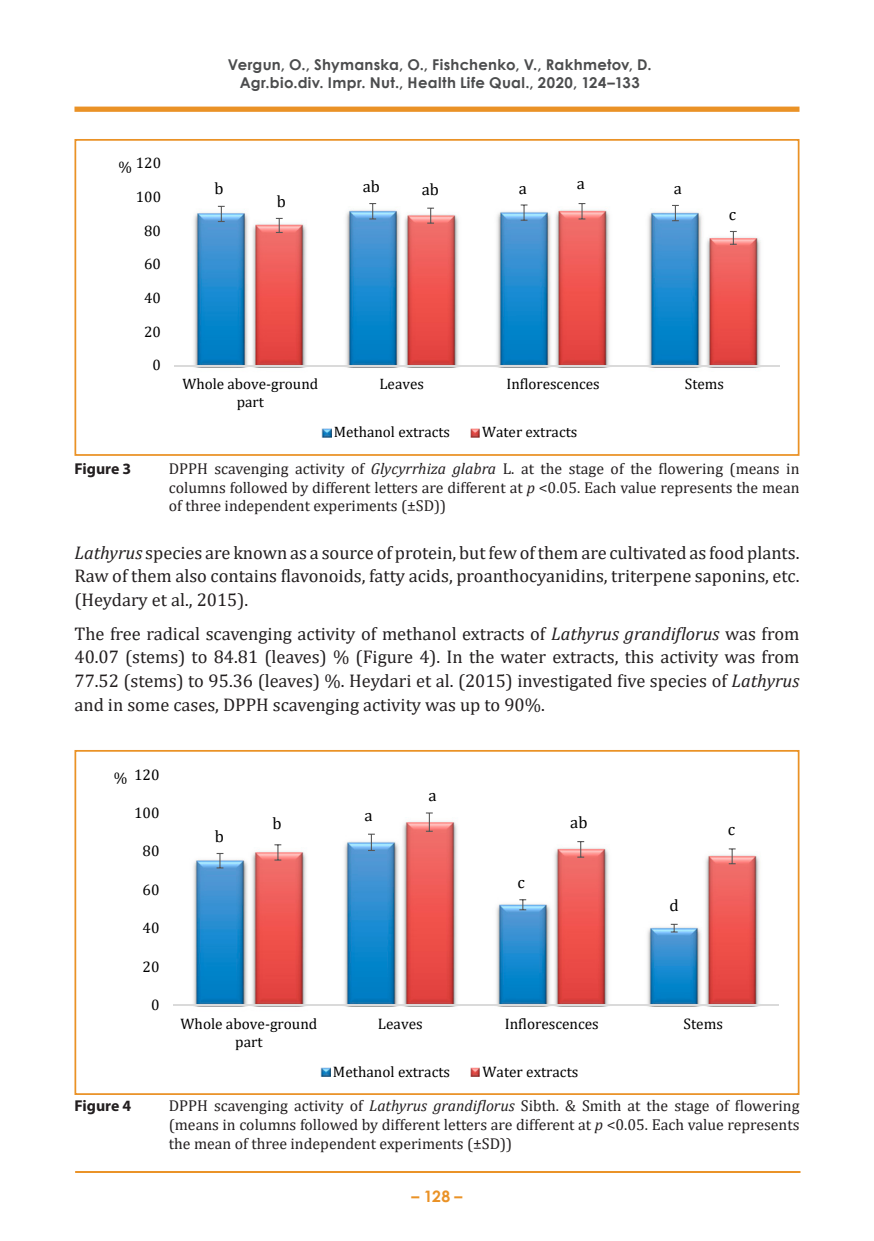
<style>
.page{position:relative;width:874px;height:1241px;background:#fff}
.page>*{position:absolute;margin:0;border:0;box-sizing:border-box;transform-origin:0 0}
.t1{font:18.38px/23.6px "Cambria";color:#231f20;text-align:justify}
.t2{font:16.8px "Cambria";color:#000}
.t3{font:16.62px "Cambria";color:#000}
.t4{font:15.75px/18.9px "Cambria";color:#231f20;text-align:justify}
.t5{font:700 15.75px "Myriad Pro";color:#231f20}
.t6{font:700 15.75px "Century Gothic";color:#ea9226}
.t7{font:15.22px/17.8px "Cambria";color:#000;text-align:center}
.t8{font:15.05px/17.7px "Cambria";color:#000;text-align:center}
.t9{font:700 14.88px/17.8px "Century Gothic";letter-spacing:.02em;color:#4b4c4d;text-align:center}
.s1{font-style:italic}
</style>
<div class="page">
<hr style="left:75px;top:1170px;width:724px;height:2px;background:#ea9226">
<div style="left:74px;top:107px;width:725px;height:5px;background:#ea9226"></div>
<img style="left:191px;top:212px;width:118px;height:156px">
<img style="left:342px;top:209px;width:119px;height:159px">
<img style="left:493px;top:209px;width:119px;height:159px">
<img style="left:644px;top:212px;width:119px;height:156px">
<svg style="left:218px;top:206px;width:6px;height:16px"></svg>
<svg style="left:369px;top:203px;width:7px;height:16px"></svg>
<svg style="left:520px;top:204px;width:7px;height:17px"></svg>
<svg style="left:671px;top:205px;width:7px;height:16px"></svg>
<svg style="left:276px;top:218px;width:6px;height:15px"></svg>
<svg style="left:427px;top:207px;width:7px;height:17px"></svg>
<svg style="left:578px;top:203px;width:7px;height:16px"></svg>
<svg style="left:729px;top:231px;width:7px;height:14px"></svg>
<hr style="left:174px;top:365px;width:605px;height:1px;background:#dadada">
<svg style="left:321px;top:428px;width:10px;height:9px"></svg>
<svg style="left:470px;top:428px;width:9px;height:9px"></svg>
<div style="left:74px;top:139px;width:725px;height:317px;border:2px solid #ea9226"></div>
<img style="left:189px;top:851px;width:120px;height:156px">
<img style="left:340px;top:821px;width:120px;height:186px">
<img style="left:492px;top:848px;width:119px;height:159px">
<img style="left:643px;top:854px;width:119px;height:153px">
<svg style="left:216px;top:852px;width:7px;height:16px"></svg>
<svg style="left:368px;top:833px;width:6px;height:17px"></svg>
<svg style="left:519px;top:899px;width:7px;height:11px"></svg>
<svg style="left:670px;top:923px;width:7px;height:9px"></svg>
<svg style="left:274px;top:844px;width:7px;height:16px"></svg>
<svg style="left:425px;top:812px;width:7px;height:19px"></svg>
<svg style="left:577px;top:841px;width:7px;height:16px"></svg>
<svg style="left:728px;top:848px;width:7px;height:16px"></svg>
<hr style="left:173px;top:1004px;width:605px;height:1px;background:#dadada">
<svg style="left:320px;top:1067px;width:10px;height:9px"></svg>
<svg style="left:470px;top:1067px;width:9px;height:9px"></svg>
<div style="left:74px;top:749px;width:725px;height:345px;border:2px solid #ea9226"></div>
<p class="t9" style="left:228px;top:55px;width:425px">Vergun, O., Shymanska, O., Fishchenko, V., Rakhmetov, D.<br>Agr.bio.div. Impr. Nut., Health Life Qual., 2020, 124–133</p>
<p class="t8" style="left:136px;top:154px;width:27px">120</p>
<p class="t8" style="left:118px;top:158px;width:15px">%</p>
<p class="t8" style="left:136px;top:188px;width:27px">100</p>
<p class="t8" style="left:144px;top:221px;width:18px">80</p>
<p class="t8" style="left:144px;top:255px;width:18px">60</p>
<p class="t8" style="left:144px;top:289px;width:18px">40</p>
<p class="t8" style="left:144px;top:322px;width:18px">20</p>
<p class="t8" style="left:152px;top:356px;width:10px">0</p>
<p class="t3" style="left:214px;top:178px;width:11px">b</p>
<p class="t3" style="left:362px;top:177px;width:19px">ab</p>
<p class="t3" style="left:518px;top:178px;width:10px">a</p>
<p class="t3" style="left:673px;top:178px;width:10px">a</p>
<p class="t3" style="left:576px;top:174px;width:10px">a</p>
<p class="t3" style="left:421px;top:179px;width:19px">ab</p>
<p class="t3" style="left:277px;top:191px;width:11px">b</p>
<p class="t3" style="left:728px;top:205px;width:9px">c</p>
<p class="t8" style="left:182px;top:375px;width:137px">Whole above-ground part</p>
<p class="t8" style="left:379px;top:375px;width:46px">Leaves</p>
<p class="t8" style="left:506px;top:375px;width:95px">Inflorescences</p>
<p class="t8" style="left:684px;top:375px;width:40px">Stems</p>
<p class="t8" style="left:334px;top:423px;width:118px">Methanol extracts</p>
<p class="t8" style="left:482px;top:423px;width:96px">Water extracts</p>
<p class="t5" style="left:74px;top:458px;width:58px">Figure 3</p>
<p class="t4" style="left:169px;top:458px;width:631px">DPPH scavenging activity of <span class="s1">Glycyrrhiza glabra</span> L. at the stage of the flowering (means in columns followed by different letters are different at <span class="s1">p</span> &lt;0.05. Each value represents the mean of three independent experiments (±SD))</p>
<p class="t1" style="left:74px;top:540px;width:726px"><span class="s1">Lathyrus</span> species are known as a source of protein, but few of them are cultivated as food plants.<br>Raw of them also contains flavonoids, fatty acids, proanthocyanidins, triterpene saponins, etc. (Heydary et al., 2015).</p>
<p class="t1" style="left:74px;top:621px;width:726px">The free radical scavenging activity of methanol extracts of <span class="s1">Lathyrus grandiflorus</span> was from 40.07 (stems) to 84.81 (leaves) % (Figure 4). In the water extracts, this activity was from 77.52 (stems) to 95.36 (leaves) %. Heydari et al. (2015) investigated five species of <span class="s1">Lathyrus </span>and in some cases, DPPH scavenging activity was up to 90%.</p>
<p class="t7" style="left:114px;top:768px;width:15px">%</p>
<p class="t7" style="left:134px;top:765px;width:27px">120</p>
<p class="t7" style="left:134px;top:803px;width:27px">100</p>
<p class="t7" style="left:142px;top:842px;width:18px">80</p>
<p class="t7" style="left:142px;top:880px;width:18px">60</p>
<p class="t7" style="left:142px;top:918px;width:18px">40</p>
<p class="t7" style="left:142px;top:957px;width:18px">20</p>
<p class="t7" style="left:151px;top:995px;width:10px">0</p>
<p class="t2" style="left:215px;top:826px;width:11px">b</p>
<p class="t2" style="left:428px;top:785px;width:10px">a</p>
<p class="t2" style="left:364px;top:805px;width:10px">a</p>
<p class="t2" style="left:272px;top:813px;width:11px">b</p>
<p class="t2" style="left:570px;top:811px;width:19px">ab</p>
<p class="t2" style="left:517px;top:872px;width:9px">c</p>
<p class="t2" style="left:669px;top:894px;width:11px">d</p>
<p class="t2" style="left:727px;top:819px;width:9px">c</p>
<p class="t7" style="left:180px;top:1014px;width:138px">Whole above-ground part</p>
<p class="t7" style="left:378px;top:1014px;width:46px">Leaves</p>
<p class="t7" style="left:504px;top:1014px;width:95px">Inflorescences</p>
<p class="t7" style="left:683px;top:1014px;width:41px">Stems</p>
<p class="t7" style="left:333px;top:1062px;width:118px">Methanol extracts</p>
<p class="t7" style="left:482px;top:1062px;width:97px">Water extracts</p>
<p class="t5" style="left:74px;top:1095px;width:58px">Figure 4</p>
<p class="t4" style="left:169px;top:1095px;width:632px">DPPH scavenging activity of <span class="s1">Lathyrus grandiflorus</span> Sibth. &amp; Smith at the stage of flowering (means in columns followed by different letters are different at <span class="s1">p</span> &lt;0.05. Each value represents the mean of three independent experiments (±SD))</p>
<p class="t6" style="left:411px;top:1183px;width:53px">– 128 –</p>
</div>
